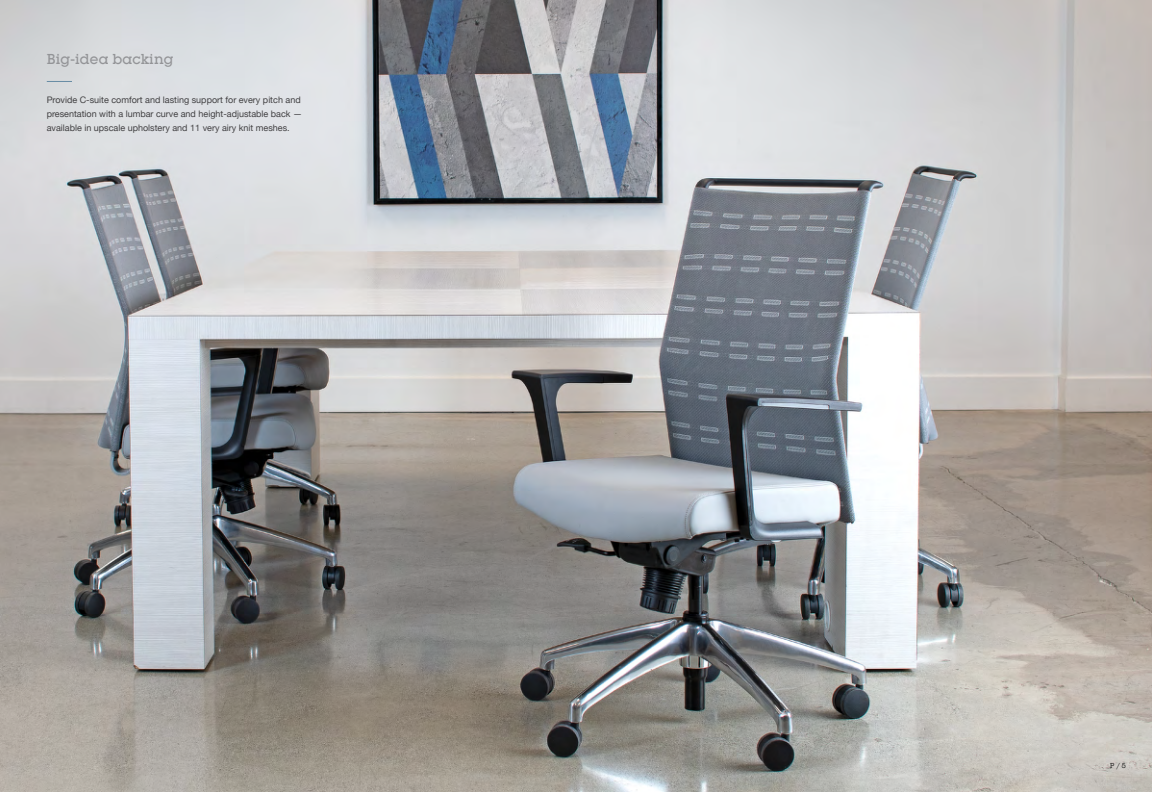
<style>
.page{position:relative;width:1152px;height:792px;background:#fff}
.page>*{position:absolute;margin:0;border:0;box-sizing:border-box;transform-origin:0 0}
.t1{font:500 14px "Lubalin Graph Std";letter-spacing:.01em;color:#939497}
.t2{font:9px/14px "Helvetica Neue";color:#414042}
.t3{font:7px "Lubalin Graph Std";color:#000}
</style>
<div class="page">
<img style="left:0;top:0;width:1152px;height:792px">
<svg style="left:47px;top:81px;width:25px;height:1px"></svg>
<h1 class="t1" style="left:47px;top:50px;width:128px">Big-idea backing</h1>
<p class="t2" style="left:47px;top:93px;width:257px">Provide C-suite comfort and lasting support for every pitch and presentation with a lumbar curve and height-adjustable back — available in upscale upholstery and 11 very airy knit meshes.</p>
<p class="t3" style="left:1110px;top:761px;width:17px">P / 5</p>
</div>
